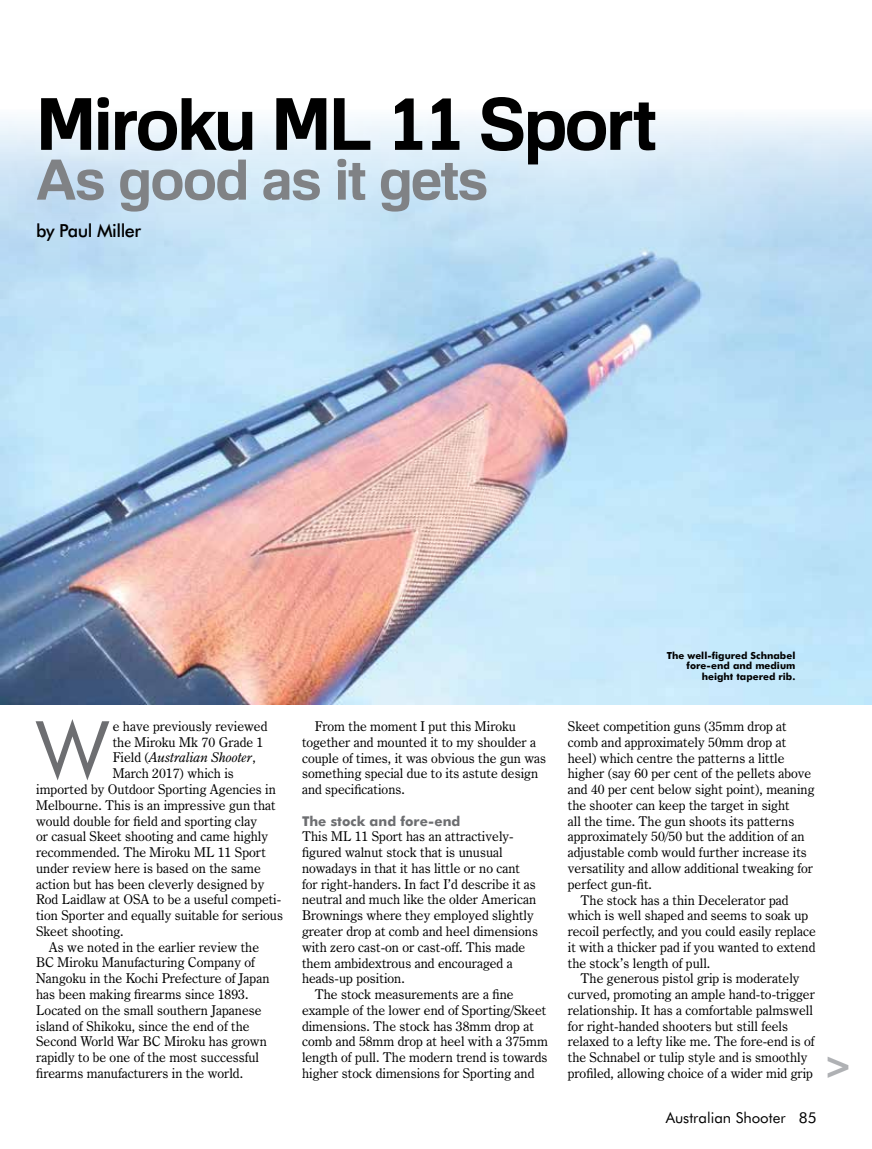
<style>
.page{position:relative;width:872px;height:1149px;background:#fff}
.page>*{position:absolute;margin:0;border:0;box-sizing:border-box;transform-origin:0 0}
.t1{font:79.65px "Futura BT";color:#6d6e71}
.t2{font:700 72px "Familiar Pro";letter-spacing:-.04em;color:#000}
.t3{font:700 55.8px "Familiar Pro";letter-spacing:-.03em;color:#808285}
.t4{font:900 condensed 36px "Futura BT";color:#afb1b4}
.t5{font:500 18px "Futura BT";letter-spacing:-.025em;color:#000}
.t6{font:15px "Futura BT";color:#000}
.t7{font:13.5px/15.8px "Century Oldstyle BT";color:#000}
.t8{font:italic 13.5px "Century Oldstyle BT";color:#000}
.t9{font:700 13.5px "Futura BT";color:#6d6e71}
.t10{font:700 9.75px/10.5px "Futura BT";color:#000;text-align:right}
.s1{font-style:normal}
</style>
<div class="page">
<img style="left:0;top:117px;width:872px;height:587px">
<h2 class="t2" style="left:36px;top:80px;width:622px">Miroku ML 11 Sport</h2>
<h3 class="t3" style="left:36px;top:145px;width:454px">As good as it gets</h3>
<h3 class="t5" style="left:36px;top:220px;width:106px">by Paul Miller</h3>
<h1 class="t1" style="left:36px;top:701px;width:74px">W</h1>
<p class="t7" style="left:113px;top:718px;width:156px">e have previously reviewed</p>
<p class="t7" style="left:113px;top:733px;width:152px">the Miroku Mk 70 Grade 1</p>
<p class="t8" style="left:113px;top:749px;width:144px"><span class="s1">Field (</span>Australian Shooter<span class="s1">,</span></p>
<p class="t7" style="left:113px;top:765px;width:123px">March 2017) which is</p>
<p class="t7" style="left:36px;top:781px;width:241px">imported by Outdoor Sporting Agencies in</p>
<p class="t7" style="left:36px;top:796px;width:241px">Melbourne. This is an impressive gun that</p>
<p class="t7" style="left:36px;top:812px;width:222px">would double for field and sporting clay</p>
<p class="t7" style="left:36px;top:828px;width:233px">or casual Skeet shooting and came highly</p>
<p class="t7" style="left:36px;top:844px;width:231px">recommended. The Miroku ML 11 Sport</p>
<p class="t7" style="left:36px;top:859px;width:226px">under review here is based on the same</p>
<p class="t7" style="left:36px;top:875px;width:230px">action but has been cleverly designed by</p>
<p class="t7" style="left:36px;top:891px;width:247px">Rod Laidlaw at OSA to be a useful competi-</p>
<p class="t7" style="left:36px;top:907px;width:248px">tion Sporter and equally suitable for serious</p>
<p class="t7" style="left:36px;top:922px;width:89px">Skeet shooting.</p>
<p class="t7" style="left:49px;top:938px;width:212px">As we noted in the earlier review the</p>
<p class="t7" style="left:36px;top:954px;width:220px">BC Miroku Manufacturing Company of</p>
<p class="t7" style="left:36px;top:970px;width:235px">Nangoku in the Kochi Prefecture of Japan</p>
<p class="t7" style="left:36px;top:985px;width:214px">has been making firearms since 1893.</p>
<p class="t7" style="left:36px;top:1001px;width:227px">Located on the small southern Japanese</p>
<p class="t7" style="left:36px;top:1017px;width:215px">island of Shikoku, since the end of the</p>
<p class="t7" style="left:36px;top:1033px;width:232px">Second World War BC Miroku has grown</p>
<p class="t7" style="left:36px;top:1048px;width:224px">rapidly to be one of the most successful</p>
<p class="t7" style="left:36px;top:1064px;width:208px">firearms manufacturers in the world.</p>
<p class="t7" style="left:302px;top:718px;width:246px;text-indent:13px">From the moment I put this Miroku together and mounted it to my shoulder a couple of times, it was obvious the gun was something special due to its astute design and specifications.</p>
<p class="t9" style="left:302px;top:812px;width:160px">The stock and fore-end</p>
<p class="t7" style="left:302px;top:828px;width:213px">This ML 11 Sport has an attractively-</p>
<p class="t7" style="left:302px;top:844px;width:202px">figured walnut stock that is unusual</p>
<p class="t7" style="left:302px;top:859px;width:220px">nowadays in that it has little or no cant</p>
<p class="t7" style="left:302px;top:875px;width:235px">for right-handers. In fact I’d describe it as</p>
<p class="t7" style="left:302px;top:891px;width:236px">neutral and much like the older American</p>
<p class="t7" style="left:302px;top:907px;width:233px">Brownings where they employed slightly</p>
<p class="t7" style="left:302px;top:922px;width:237px">greater drop at comb and heel dimensions</p>
<p class="t7" style="left:302px;top:938px;width:225px">with zero cast-on or cast-off. This made</p>
<p class="t7" style="left:302px;top:954px;width:212px">them ambidextrous and encouraged a</p>
<p class="t7" style="left:302px;top:970px;width:104px">heads-up position.</p>
<p class="t7" style="left:315px;top:985px;width:200px">The stock measurements are a fine</p>
<p class="t7" style="left:302px;top:1001px;width:246px">example of the lower end of Sporting/Skeet</p>
<p class="t7" style="left:302px;top:1017px;width:233px">dimensions. The stock has 38mm drop at</p>
<p class="t7" style="left:302px;top:1033px;width:247px">comb and 58mm drop at heel with a 375mm</p>
<p class="t7" style="left:302px;top:1048px;width:247px">length of pull. The modern trend is towards</p>
<p class="t7" style="left:302px;top:1064px;width:234px">higher stock dimensions for Sporting and</p>
<p class="t10" style="left:666px;top:650px;width:130px">The well-figured Schnabel fore-end and medium height tapered rib.</p>
<p class="t7" style="left:568px;top:718px;width:220px">Skeet competition guns (35mm drop at</p>
<p class="t7" style="left:568px;top:733px;width:220px">comb and approximately 50mm drop at</p>
<p class="t7" style="left:568px;top:749px;width:218px">heel) which centre the patterns a little</p>
<p class="t7" style="left:568px;top:765px;width:245px">higher (say 60 per cent of the pellets above</p>
<p class="t7" style="left:568px;top:781px;width:248px">and 40 per cent below sight point), meaning</p>
<p class="t7" style="left:568px;top:797px;width:223px">the shooter can keep the target in sight</p>
<p class="t7" style="left:568px;top:812px;width:228px">all the time. The gun shoots its patterns</p>
<p class="t7" style="left:568px;top:828px;width:238px">approximately 50/50 but the addition of an</p>
<p class="t7" style="left:568px;top:844px;width:241px">adjustable comb would further increase its</p>
<p class="t7" style="left:568px;top:860px;width:247px">versatility and allow additional tweaking for</p>
<p class="t7" style="left:568px;top:875px;width:86px">perfect gun-fit.</p>
<p class="t7" style="left:580px;top:891px;width:209px">The stock has a thin Decelerator pad</p>
<p class="t7" style="left:568px;top:907px;width:242px">which is well shaped and seems to soak up</p>
<p class="t7" style="left:568px;top:923px;width:249px">recoil perfectly, and you could easily replace</p>
<p class="t7" style="left:568px;top:938px;width:249px">it with a thicker pad if you wanted to extend</p>
<p class="t7" style="left:568px;top:954px;width:144px">the stock’s length of pull.</p>
<p class="t7" style="left:580px;top:970px;width:220px">The generous pistol grip is moderately</p>
<p class="t7" style="left:568px;top:986px;width:249px">curved, promoting an ample hand-to-trigger</p>
<p class="t7" style="left:568px;top:1001px;width:246px">relationship. It has a comfortable palmswell</p>
<p class="t7" style="left:568px;top:1017px;width:222px">for right-handed shooters but still feels</p>
<p class="t7" style="left:568px;top:1033px;width:248px">relaxed to a lefty like me. The fore-end is of</p>
<p class="t7" style="left:568px;top:1049px;width:241px">the Schnabel or tulip style and is smoothly</p>
<p class="t7" style="left:568px;top:1064px;width:247px">profiled, allowing choice of a wider mid grip</p>
<h3 class="t4" style="left:823px;top:1042px;width:31px">&gt;</h3>
<p class="t6" style="left:665px;top:1108px;width:152px">Australian Shooter 85</p>
</div>
